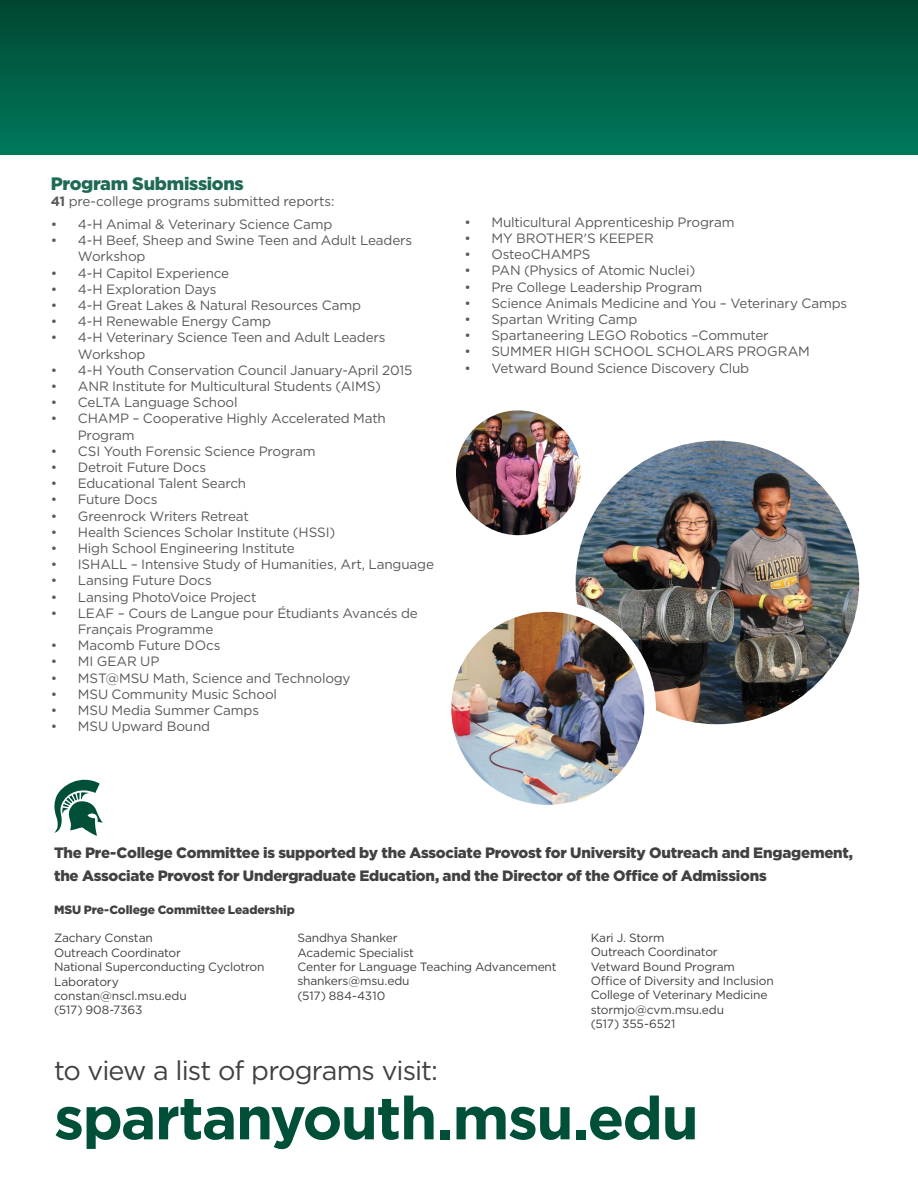
<style>
.page{position:relative;width:918px;height:1188px;background:#fff}
.page>*{position:absolute;margin:0;border:0;box-sizing:border-box;transform-origin:0 0}
.t1{font:700 60px "Gotham";letter-spacing:-.025em;color:#004f39}
.t2{font:27px "Gotham";letter-spacing:-.035em;color:#414042}
.t3{font:900 18px "Gotham";letter-spacing:-.015em;color:#1f6955}
.t4{font:900 15px/22.5px "Gotham";letter-spacing:-.015em;color:#414042}
.t5{font:13.5px/16.2px "Gotham";letter-spacing:-.015em;color:#58595b}
.t6{font:12px/14.4px "Gotham";letter-spacing:-.015em;color:#414042}
.t7{font:900 12px "Gotham";letter-spacing:-.01em;color:#414042}
.s1{font-weight:700}
</style>
<div class="page">
<svg style="left:54px;top:779px;width:49px;height:57px"></svg>
<div style="left:0;top:0;width:918px;height:154px;background:linear-gradient(to bottom,#004631,#00795b)"></div>
<img style="left:576px;top:441px;width:283px;height:283px;border-radius:142px">
<img style="left:453px;top:611px;width:197px;height:192px">
<div style="left:440px;top:600px;width:216px;height:216px;border:12px solid #fff;border-radius:50%"></div>
<img style="left:456px;top:410px;width:125px;height:125px;border-radius:62px">
<p class="t3" style="left:51px;top:171px;width:194px">Program Submissions</p>
<p class="t5" style="left:51px;top:193px;width:285px"><span class="s1">41</span> pre-college programs submitted reports:</p>
<p class="t5" style="left:51px;top:216px;width:283px">• 4-H Animal &amp; Veterinary Science Camp</p>
<p class="t5" style="left:78px;top:232px;width:336px;text-indent:-27px">• 4-H Beef, Sheep and Swine Teen and Adult Leaders<br>Workshop</p>
<p class="t5" style="left:51px;top:264px;width:180px">• 4-H Capitol Experience</p>
<p class="t5" style="left:51px;top:281px;width:167px">• 4-H Exploration Days</p>
<p class="t5" style="left:51px;top:297px;width:312px">• 4-H Great Lakes &amp; Natural Resources Camp</p>
<p class="t5" style="left:51px;top:313px;width:222px">• 4-H Renewable Energy Camp</p>
<p class="t5" style="left:78px;top:329px;width:309px;text-indent:-27px">• 4-H Veterinary Science Teen and Adult Leaders<br>Workshop</p>
<p class="t5" style="left:51px;top:362px;width:363px">• 4-H Youth Conservation Council January-April 2015</p>
<p class="t5" style="left:51px;top:378px;width:332px">• ANR Institute for Multicultural Students (AIMS)</p>
<p class="t5" style="left:51px;top:394px;width:188px">• CeLTA Language School</p>
<p class="t5" style="left:78px;top:410px;width:310px;text-indent:-27px">• CHAMP – Cooperative Highly Accelerated Math<br>Program</p>
<p class="t5" style="left:51px;top:443px;width:266px">• CSI Youth Forensic Science Program</p>
<p class="t5" style="left:51px;top:459px;width:157px">• Detroit Future Docs</p>
<p class="t5" style="left:51px;top:475px;width:197px">• Educational Talent Search</p>
<p class="t5" style="left:51px;top:491px;width:108px">• Future Docs</p>
<p class="t5" style="left:51px;top:507px;width:200px">• Greenrock Writers Retreat</p>
<p class="t5" style="left:51px;top:524px;width:286px">• Health Sciences Scholar Institute (HSSI)</p>
<p class="t5" style="left:51px;top:540px;width:245px">• High School Engineering Institute</p>
<p class="t5" style="left:51px;top:556px;width:385px">• ISHALL – Intensive Study of Humanities, Art, Language</p>
<p class="t5" style="left:51px;top:572px;width:162px">• Lansing Future Docs</p>
<p class="t5" style="left:51px;top:588px;width:207px">• Lansing PhotoVoice Project</p>
<p class="t5" style="left:78px;top:605px;width:341px;text-indent:-27px">• LEAF – Cours de Langue pour Étudiants Avancés de<br>Français Programme</p>
<p class="t5" style="left:51px;top:637px;width:171px">• Macomb Future DOcs</p>
<p class="t5" style="left:51px;top:653px;width:110px">• MI GEAR UP</p>
<p class="t5" style="left:51px;top:669px;width:301px">• MST@MSU Math, Science and Technology</p>
<p class="t5" style="left:51px;top:686px;width:228px">• MSU Community Music School</p>
<p class="t5" style="left:51px;top:702px;width:210px">• MSU Media Summer Camps</p>
<p class="t5" style="left:51px;top:718px;width:161px">• MSU Upward Bound</p>
<p class="t5" style="left:464px;top:214px;width:272px">• Multicultural Apprenticeship Program</p>
<p class="t5" style="left:464px;top:230px;width:191px">• MY BROTHER'S KEEPER</p>
<p class="t5" style="left:464px;top:246px;width:128px">• OsteoCHAMPS</p>
<p class="t5" style="left:464px;top:262px;width:232px">• PAN (Physics of Atomic Nuclei)</p>
<p class="t5" style="left:464px;top:278px;width:240px">• Pre College Leadership Program</p>
<p class="t5" style="left:464px;top:295px;width:384px">• Science Animals Medicine and You – Veterinary Camps</p>
<p class="t5" style="left:464px;top:311px;width:175px">• Spartan Writing Camp</p>
<p class="t5" style="left:464px;top:327px;width:306px">• Spartaneering LEGO Robotics –Commuter</p>
<p class="t5" style="left:464px;top:343px;width:347px">• SUMMER HIGH SCHOOL SCHOLARS PROGRAM</p>
<p class="t5" style="left:464px;top:359px;width:286px">• Vetward Bound Science Discovery Club</p>
<p class="t4" style="left:54px;top:842px;width:801px">The Pre-College Committee is supported by the Associate Provost for University Outreach and Engagement, the Associate Provost for Undergraduate Education, and the Director of the Office of Admissions</p>
<p class="t7" style="left:54px;top:901px;width:242px">MSU Pre-College Committee Leadership</p>
<p class="t6" style="left:54px;top:931px;width:100px">Zachary Constan</p>
<p class="t6" style="left:54px;top:945px;width:129px">Outreach Coordinator</p>
<p class="t6" style="left:54px;top:960px;width:212px">National Superconducting Cyclotron<br>Laboratory</p>
<p class="t6" style="left:54px;top:988px;width:134px">constan@nscl.msu.edu</p>
<p class="t6" style="left:54px;top:1003px;width:90px">(517) 908-7363</p>
<p class="t6" style="left:591px;top:930px;width:75px">Kari J. Storm</p>
<p class="t6" style="left:591px;top:945px;width:129px">Outreach Coordinator</p>
<p class="t6" style="left:591px;top:959px;width:146px">Vetward Bound Program</p>
<p class="t6" style="left:591px;top:973px;width:185px">Office of Diversity and Inclusion</p>
<p class="t6" style="left:591px;top:988px;width:178px">College of Veterinary Medicine</p>
<p class="t6" style="left:591px;top:1002px;width:135px">stormjo@cvm.msu.edu</p>
<p class="t6" style="left:591px;top:1017px;width:86px">(517) 355-6521</p>
<p class="t6" style="left:297px;top:931px;width:102px">Sandhya Shanker</p>
<p class="t6" style="left:297px;top:945px;width:118px">Academic Specialist</p>
<p class="t6" style="left:297px;top:959px;width:261px">Center for Language Teaching Advancement</p>
<p class="t6" style="left:297px;top:974px;width:114px">shankers@msu.edu</p>
<p class="t6" style="left:297px;top:988px;width:89px">(517) 884-4310</p>
<p class="t2" style="left:54px;top:1053px;width:386px">to view a list of programs visit:</p>
<p class="t1" style="left:54px;top:1078px;width:646px">spartanyouth.msu.edu</p>
</div>
